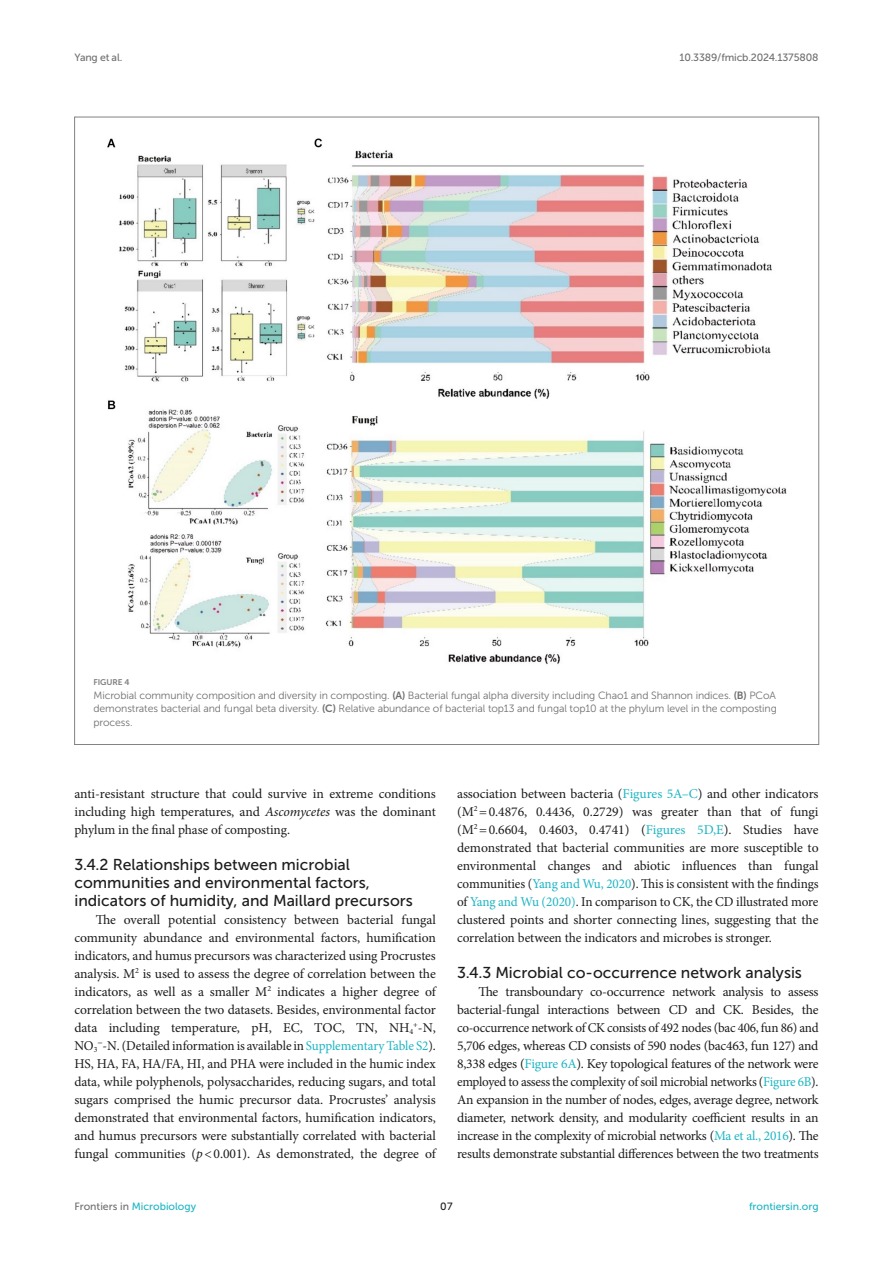
<style>
.page{position:relative;width:893px;height:1263px;background:#fff}
.page>*{position:absolute;margin:0;border:0;box-sizing:border-box;transform-origin:0 0}
.HEAD_3{font:15.75px/18px "Museo Sans 500";color:#1b1c1b}
.TEXT_FLUSH{font:13.5px/18px "Minion Pro";letter-spacing:-.01em;color:#1b1c1b;text-align:justify}
.TEXT{font:13.5px/18px "Minion Pro";letter-spacing:-.01em;color:#1b1c1b;text-align:justify}
.FIG_LEG{font:10.5px/13.5px "Museo Sans 300";letter-spacing:-.01em;color:#706f70;text-align:justify}
.t1{font:10.5px "Museo Sans 500";color:#1db5c3}
.t2{font:10.5px "Museo Sans 500";letter-spacing:-.015em;color:#706f70}
.t3{font:10.5px "Museo Sans 500";color:#1b1c1b}
.FIG_HD{font:8.25px "Museo Sans 700";letter-spacing:-.01em;color:#7e7f7f}
.s1{font-family:"Museo Sans 700"}
.s2{font-style:italic}
.s3{color:#1db5c3}
.s4{color:#706f70}
</style>
<div class="page">
<img style="left:107px;top:138px;width:680px;height:527px">
<p class="t2" style="left:74px;top:51px;width:49px">Yang et al.</p>
<p class="t2" style="left:679px;top:51px;width:141px">10.3389/fmicb.2024.1375808</p>
<p class="FIG_HD" style="left:94px;top:678px;width:37px">FIGURE 4</p>
<p class="FIG_LEG" style="left:94px;top:688px;width:685px">Microbial community composition and diversity in composting. <span class="s1">(A)</span> Bacterial fungal alpha diversity including Chao1 and Shannon indices. <span class="s1">(B)</span> PCoA demonstrates bacterial and fungal beta diversity. <span class="s1">(C)</span> Relative abundance of bacterial top13 and fungal top10 at the phylum level in the composting process.</p>
<p class="TEXT" style="left:74px;top:785px;width:363px">anti-resistant structure that could survive in extreme conditions including high temperatures, and <span class="s2">Ascomycetes</span> was the dominant phylum in the final phase of composting.</p>
<p class="HEAD_3" style="left:74px;top:856px;width:340px">3.4.2 Relationships between microbial communities and environmental factors, indicators of humidity, and Maillard precursors</p>
<p class="TEXT_FLUSH" style="left:74px;top:911px;width:363px;text-indent:21px">The overall potential consistency between bacterial fungal community abundance and environmental factors, humification indicators, and humus precursors was characterized using Procrustes analysis. M<sup>2</sup> is used to assess the degree of correlation between the indicators, as well as a smaller M<sup>2</sup> indicates a higher degree of correlation between the two datasets. Besides, environmental factor data including temperature, pH, EC, TOC, TN, NH<sub>4</sub><sup>+</sup>-N, NO<sub>3</sub><sup>−</sup>-N. (Detailed information is available in <span class="s3">Supplementary Table S2</span>).<br>HS, HA, FA, HA/FA, HI, and PHA were included in the humic index data, while polyphenols, polysaccharides, reducing sugars, and total sugars comprised the humic precursor data. Procrustes’ analysis demonstrated that environmental factors, humification indicators, and humus precursors were substantially correlated with bacterial fungal communities (<span class="s2">p</span>&lt;0.001). As demonstrated, the degree of</p>
<p class="TEXT_FLUSH" style="left:457px;top:785px;width:363px">association between bacteria (<span class="s3">Figures 5A–C</span>) and other indicators (M<sup>2</sup> =0.4876, 0.4436, 0.2729) was greater than that of fungi (M<sup>2</sup> =0.6604, 0.4603, 0.4741) (<span class="s3">Figures 5D,E</span>). Studies have demonstrated that bacterial communities are more susceptible to environmental changes and abiotic influences than fungal communities (<span class="s3">Yang and Wu, 2020</span>). This is consistent with the findings of <span class="s3">Yang and Wu (2020)</span>. In comparison to CK, the CD illustrated more clustered points and shorter connecting lines, suggesting that the correlation between the indicators and microbes is stronger.</p>
<p class="HEAD_3" style="left:457px;top:964px;width:346px">3.4.3 Microbial co-occurrence network analysis</p>
<p class="TEXT_FLUSH" style="left:457px;top:983px;width:363px;text-indent:21px">The transboundary co-occurrence network analysis to assess bacterial-fungal interactions between CD and CK. Besides, the co-occurrence network of CK consists of 492 nodes (bac 406, fun 86) and 5,706 edges, whereas CD consists of 590 nodes (bac463, fun 127) and 8,338 edges (<span class="s3">Figure 6A</span>). Key topological features of the network were employed to assess the complexity of soil microbial networks (<span class="s3">Figure 6B</span>).<br>An expansion in the number of nodes, edges, average degree, network diameter, network density, and modularity coefficient results in an increase in the complexity of microbial networks (<span class="s3">Ma et al., 2016</span>). The results demonstrate substantial differences between the two treatments</p>
<p class="t1" style="left:74px;top:1200px;width:123px"><span class="s4">Frontiers in</span> Microbiology</p>
<p class="t3" style="left:440px;top:1200px;width:14px">07</p>
<p class="t1" style="left:749px;top:1200px;width:71px">frontiersin.org</p>
</div>
